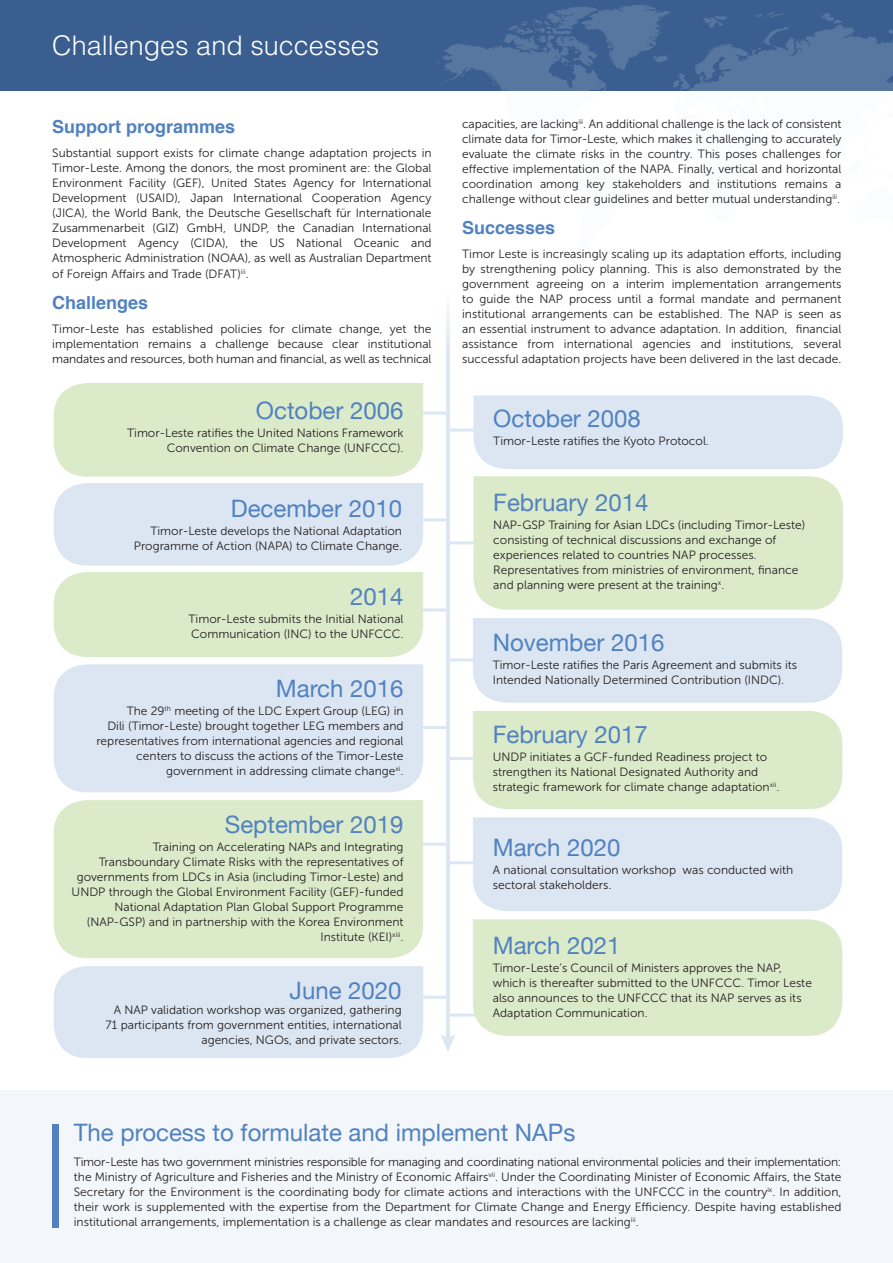
<style>
.page{position:relative;width:893px;height:1263px;background:#fff}
.page>*{position:absolute;margin:0;border:0;box-sizing:border-box;transform-origin:0 0}
.t1{font:300 27px "Helvetica";color:#fff}
.t2{font:24px "Helvetica Neue";color:#5182bf}
.t3{font:700 18px "Helvetica";color:#5182bf}
.t4{font:12px/15px "Museo Sans 300";color:#231f20}
</style>
<div class="page">
<hr style="left:419px;top:412px;width:27px;height:3px;background:#dce7f3">
<hr style="left:449px;top:429px;width:30px;height:3px;background:#dce7f3">
<hr style="left:449px;top:658px;width:30px;height:3px;background:#dce7f3">
<hr style="left:449px;top:757px;width:30px;height:3px;background:#dce7f3">
<hr style="left:449px;top:861px;width:30px;height:3px;background:#dce7f3">
<hr style="left:449px;top:1013px;width:30px;height:3px;background:#dce7f3">
<hr style="left:420px;top:518px;width:28px;height:3px;background:#dce7f3">
<hr style="left:420px;top:996px;width:28px;height:3px;background:#dce7f3">
<hr style="left:420px;top:726px;width:28px;height:3px;background:#dce7f3">
<hr style="left:420px;top:843px;width:28px;height:3px;background:#dce7f3">
<hr style="left:420px;top:608px;width:28px;height:3px;background:#dce7f3">
<hr style="left:449px;top:541px;width:30px;height:3px;background:#dce7f3">
<div style="left:0;top:1090px;width:893px;height:173px;background:#f3f6fa"></div>
<div style="left:0;top:0;width:893px;height:90px;background:#3a5e8f"></div>
<div style="left:52px;top:1124px;width:7px;height:103px;background:#5182bf"></div>
<div style="left:54px;top:383px;width:369px;height:94px;background:#dbebca"></div>
<div style="left:54px;top:483px;width:369px;height:83px;background:#dbe6f2"></div>
<div style="left:54px;top:966px;width:369px;height:92px;background:#dbe6f2"></div>
<div style="left:54px;top:664px;width:369px;height:128px;background:#dbe6f2"></div>
<div style="left:54px;top:800px;width:369px;height:158px;background:#dbebca"></div>
<div style="left:54px;top:572px;width:369px;height:85px;background:#dbebca"></div>
<div style="left:473px;top:395px;width:370px;height:74px;background:#dbe6f2"></div>
<div style="left:473px;top:618px;width:369px;height:85px;background:#dbe6f2"></div>
<div style="left:473px;top:711px;width:369px;height:98px;background:#dbebca"></div>
<div style="left:473px;top:817px;width:369px;height:94px;background:#dbe6f2"></div>
<div style="left:473px;top:919px;width:369px;height:117px;background:#dbebca"></div>
<div style="left:473px;top:476px;width:370px;height:134px;background:#dbebca"></div>
<svg style="left:441px;top:1034px;width:14px;height:17px"></svg>
<hr style="left:446px;top:306px;width:3px;height:736px;background:#dbe7f3">
<svg style="left:427px;top:5px;width:466px;height:86px"></svg>
<p class="t1" style="left:52px;top:29px;width:329px">Challenges and successes</p>
<p class="t3" style="left:52px;top:112px;width:185px">Support programmes</p>
<p class="t4" style="left:52px;top:145px;width:381px;text-align:justify">Substantial support exists for climate change adaptation projects in Timor-Leste. Among the donors, the most prominent are: the Global Environment Facility (GEF), United States Agency for International Development (USAID), Japan International Cooperation Agency (JICA), the World Bank, the Deutsche Gesellschaft für Internationale Zusammenarbeit (GIZ) GmbH, UNDP, the Canadian International Development Agency (CIDA), the US National Oceanic and Atmospheric Administration (NOAA), as well as Australian Department</p>
<p class="t4" style="left:52px;top:267px;width:198px">of Foreign Affairs and Trade (DFAT)<sup>iii</sup>.</p>
<p class="t3" style="left:52px;top:288px;width:98px">Challenges</p>
<p class="t4" style="left:52px;top:321px;width:381px;text-align:justify">Timor-Leste has established policies for climate change, yet the implementation remains a challenge because clear institutional mandates and resources, both human and financial, as well as technical</p>
<p class="t2" style="left:256px;top:394px;width:149px">October 2006</p>
<p class="t4" style="left:127px;top:426px;width:278px;text-align:right">Timor-Leste ratifies the United Nations Framework<br>Convention on Climate Change (UNFCCC).</p>
<p class="t2" style="left:231px;top:491px;width:173px">December 2010</p>
<p class="t4" style="left:134px;top:523px;width:270px;text-align:right">Timor-Leste develops the National Adaptation<br>Programme of Action (NAPA) to Climate Change.</p>
<p class="t2" style="left:350px;top:579px;width:55px">2014</p>
<p class="t4" style="left:189px;top:611px;width:217px">Timor-Leste submits the Initial National<br>Communication (INC) to the UNFCCC.</p>
<p class="t2" style="left:276px;top:671px;width:129px">March 2016</p>
<p class="t4" style="left:96px;top:704px;width:309px;text-align:right">The 29<sup>th</sup> meeting of the LDC Expert Group (LEG) in<br>Dili (Timor-Leste) brought together LEG members and representatives from international agencies and regional centers to discuss the actions of the Timor-Leste government in addressing climate change<sup>xi</sup>.</p>
<p class="t2" style="left:225px;top:807px;width:180px">September 2019</p>
<p class="t4" style="left:72px;top:839px;width:333px;text-align:right">Training on Accelerating NAPs and Integrating Transboundary Climate Risks with the representatives of governments from LDCs in Asia (including Timor-Leste) and UNDP through the Global Environment Facility (GEF)-funded National Adaptation Plan Global Support Programme (NAP-GSP) and in partnership with the Korea Environment Institute (KEI)<sup>xiii</sup>.</p>
<p class="t2" style="left:290px;top:973px;width:114px">June 2020</p>
<p class="t4" style="left:106px;top:1002px;width:298px;text-align:right">A NAP validation workshop was organized, gathering<br>71 participants from government entities, international agencies, NGOs, and private sectors.</p>
<p class="t4" style="left:462px;top:117px;width:381px;text-align:justify">capacities, are lacking<sup>iii</sup>. An additional challenge is the lack of consistent climate data for Timor-Leste, which makes it challenging to accurately evaluate the climate risks in the country. This poses challenges for effective implementation of the NAPA. Finally, vertical and horizontal coordination among key stakeholders and institutions remains a challenge without clear guidelines and better mutual understanding<sup>iii</sup>.</p>
<p class="t3" style="left:462px;top:213px;width:95px">Successes</p>
<p class="t4" style="left:462px;top:246px;width:381px;text-align:justify">Timor Leste is increasingly scaling up its adaptation efforts, including by strengthening policy planning. This is also demonstrated by the government agreeing on a interim implementation arrangements to guide the NAP process until a formal mandate and permanent institutional arrangements can be established. The NAP is seen as an essential instrument to advance adaptation. In addition, financial assistance from international agencies and institutions, several successful adaptation projects have been delivered in the last decade.</p>
<p class="t2" style="left:493px;top:401px;width:149px">October 2008</p>
<p class="t4" style="left:493px;top:434px;width:217px">Timor-Leste ratifies the Kyoto Protocol.</p>
<p class="t2" style="left:493px;top:485px;width:157px">February 2014</p>
<p class="t4" style="left:493px;top:518px;width:313px">NAP-GSP Training for Asian LDCs (including Timor-Leste) consisting of technical discussions and exchange of experiences related to countries NAP processes.<br>Representatives from ministries of environment, finance and planning were present at the training<sup>x</sup>.</p>
<p class="t2" style="left:493px;top:625px;width:173px">November 2016</p>
<p class="t4" style="left:493px;top:658px;width:306px">Timor-Leste ratifies the Paris Agreement and submits its<br>Intended Nationally Determined Contribution (INDC).</p>
<p class="t2" style="left:493px;top:717px;width:157px">February 2017</p>
<p class="t4" style="left:493px;top:749px;width:288px">UNDP initiates a GCF-funded Readiness project to strengthen its National Designated Authority and strategic framework for climate change adaptation<sup>xii</sup>.</p>
<p class="t2" style="left:493px;top:830px;width:129px">March 2020</p>
<p class="t4" style="left:493px;top:862px;width:302px">A national consultation workshop was conducted with sectoral stakeholders.</p>
<p class="t2" style="left:493px;top:928px;width:129px">March 2021</p>
<p class="t4" style="left:493px;top:960px;width:321px">Timor-Leste’s Council of Ministers approves the NAP, which is thereafter submitted to the UNFCCC. Timor Leste also announces to the UNFCCC that its NAP serves as its Adaptation Communication.</p>
<p class="t2" style="left:74px;top:1115px;width:503px">The process to formulate and implement NAPs</p>
<p class="t4" style="left:74px;top:1154px;width:769px;text-align:justify">Timor-Leste has two government ministries responsible for managing and coordinating national environmental policies and their implementation: the Ministry of Agriculture and Fisheries and the Ministry of Economic Affairs<sup>vii</sup>. Under the Coordinating Minister of Economic Affairs, the State Secretary for the Environment is the coordinating body for climate actions and interactions with the UNFCCC in the country<sup>ix</sup>. In addition, their work is supplemented with the expertise from the Department for Climate Change and Energy Efficiency. Despite having established institutional arrangements, implementation is a challenge as clear mandates and resources are lacking<sup>iii</sup>.</p>
</div>
